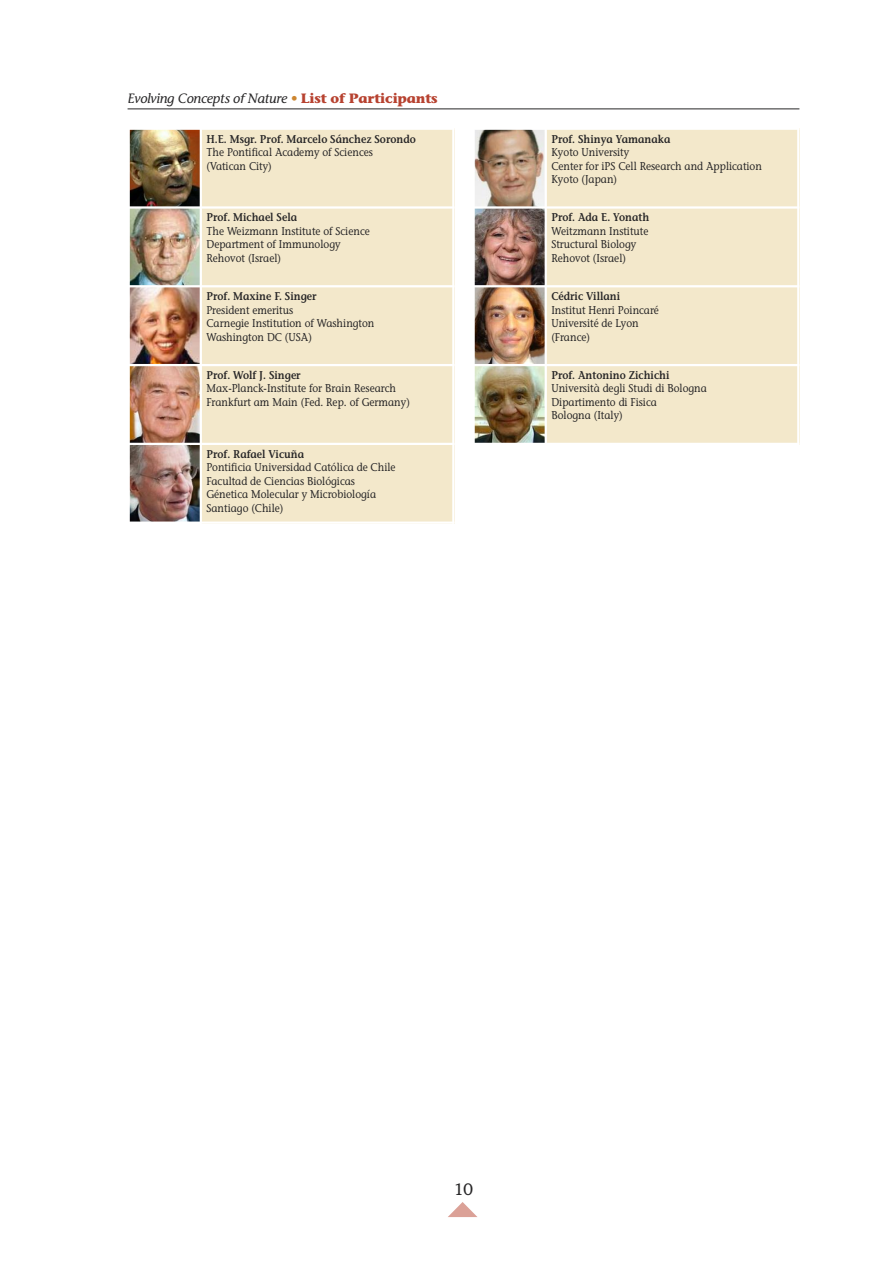
<style>
.page{position:relative;width:893px;height:1263px;background:#fff}
.page>*{position:absolute;margin:0;border:0;box-sizing:border-box;transform-origin:0 0}
.t1{font:500 16.5px "Stone Informal Std";color:#272627}
.t2{font:italic 500 13.5px "Stone Informal Std";letter-spacing:-.015em;color:#272627}
.t3{font:500 11.25px/13.5px "Stone Informal Std";color:#272627;scale:.9 1}
.t4{font:600 11.25px "Stone Informal Std";color:#272627;scale:.9 1}
.s1{color:#cd8630}
.s2{font-weight:700;font-style:normal;color:#b74230}
</style>
<div class="page">
<svg style="left:448px;top:1202px;width:29px;height:15px"></svg>
<hr style="left:128px;top:109px;width:671px;height:1px;background:#272627">
<img style="left:130px;top:130px;width:70px;height:76px">
<div style="left:201px;top:128px;width:253px;height:79px;background:#f3e8cb"></div>
<img style="left:130px;top:209px;width:70px;height:76px">
<div style="left:201px;top:207px;width:253px;height:79px;background:#f3e8cb"></div>
<img style="left:130px;top:287px;width:70px;height:77px">
<div style="left:201px;top:286px;width:253px;height:79px;background:#f3e8cb"></div>
<img style="left:130px;top:366px;width:70px;height:77px">
<div style="left:201px;top:365px;width:253px;height:79px;background:#f3e8cb"></div>
<img style="left:130px;top:445px;width:70px;height:76px">
<div style="left:201px;top:444px;width:253px;height:80px;background:#f3e8cb"></div>
<hr style="left:200px;top:128px;width:2px;height:396px;background:#fff">
<hr style="left:452px;top:128px;width:2px;height:396px;background:#fff">
<hr style="left:128px;top:128px;width:326px;height:2px;background:#fff">
<hr style="left:128px;top:206px;width:326px;height:3px;background:#fff">
<hr style="left:128px;top:285px;width:326px;height:2px;background:#fff">
<hr style="left:128px;top:364px;width:326px;height:2px;background:#fff">
<hr style="left:128px;top:443px;width:326px;height:2px;background:#fff">
<hr style="left:128px;top:521px;width:326px;height:3px;background:#fff">
<img style="left:475px;top:130px;width:70px;height:76px">
<div style="left:546px;top:128px;width:253px;height:79px;background:#f3e8cb"></div>
<img style="left:475px;top:209px;width:70px;height:76px">
<div style="left:546px;top:207px;width:253px;height:79px;background:#f3e8cb"></div>
<img style="left:475px;top:287px;width:70px;height:77px">
<div style="left:546px;top:286px;width:253px;height:79px;background:#f3e8cb"></div>
<img style="left:475px;top:366px;width:70px;height:77px">
<div style="left:546px;top:365px;width:253px;height:80px;background:#f3e8cb"></div>
<hr style="left:545px;top:128px;width:2px;height:317px;background:#fff">
<hr style="left:797px;top:128px;width:2px;height:317px;background:#fff">
<hr style="left:472px;top:128px;width:327px;height:2px;background:#fff">
<hr style="left:472px;top:206px;width:327px;height:3px;background:#fff">
<hr style="left:472px;top:285px;width:327px;height:2px;background:#fff">
<hr style="left:472px;top:364px;width:327px;height:2px;background:#fff">
<hr style="left:472px;top:443px;width:327px;height:2px;background:#fff">
<p class="t2" style="left:128px;top:94px;width:312px">Evolving Concepts of Nature <span class="s1">•</span> <span class="s2">List of Participants</span></p>
<p class="t4" style="left:206px;top:134px;width:234px">H.E. Msgr. Prof. Marcelo Sánchez Sorondo</p>
<p class="t3" style="left:206px;top:147px;width:186px">the Pontifical academy of Sciences (Vatican city)</p>
<p class="t4" style="left:206px;top:213px;width:102px">Prof. Michael Sela</p>
<p class="t3" style="left:206px;top:225px;width:183px">the Weizmann institute of Science<br>Department of immunology rehovot (israel)</p>
<p class="t4" style="left:206px;top:292px;width:124px">Prof. Maxine F. Singer</p>
<p class="t3" style="left:206px;top:304px;width:188px">President emeritus<br>carnegie institution of Washington<br>Washington Dc (USa)</p>
<p class="t4" style="left:206px;top:371px;width:106px">Prof. Wolf J. Singer</p>
<p class="t3" style="left:206px;top:383px;width:228px">Max-Planck-institute for brain research<br>Frankfurt am Main (Fed. rep. of Germany)</p>
<p class="t4" style="left:206px;top:449px;width:110px">Prof. Rafael Vicuña</p>
<p class="t3" style="left:206px;top:462px;width:212px">Pontificia Universidad católica de chile<br>Facultad de ciencias biológicas<br>Génetica Molecular y Microbiología<br>Santiago (chile)</p>
<p class="t4" style="left:551px;top:134px;width:134px">Prof. Shinya Yamanaka</p>
<p class="t3" style="left:551px;top:147px;width:235px">Kyoto University<br>center for iPS cell research and application<br>Kyoto (Japan)</p>
<p class="t4" style="left:551px;top:213px;width:110px">Prof. Ada E. Yonath</p>
<p class="t3" style="left:551px;top:225px;width:109px">Weitzmann institute<br>Structural biology rehovot (israel)</p>
<p class="t4" style="left:551px;top:292px;width:78px">Cédric Villani</p>
<p class="t3" style="left:551px;top:304px;width:121px">institut Henri Poincaré<br>Université de Lyon (France)</p>
<p class="t4" style="left:551px;top:371px;width:133px">Prof. Antonino Zichichi</p>
<p class="t3" style="left:551px;top:383px;width:174px">Università degli Studi di bologna<br>Dipartimento di Fisica<br>bologna (italy)</p>
<h1 class="t1" style="left:454px;top:1183px;width:20px">10</h1>
</div>
